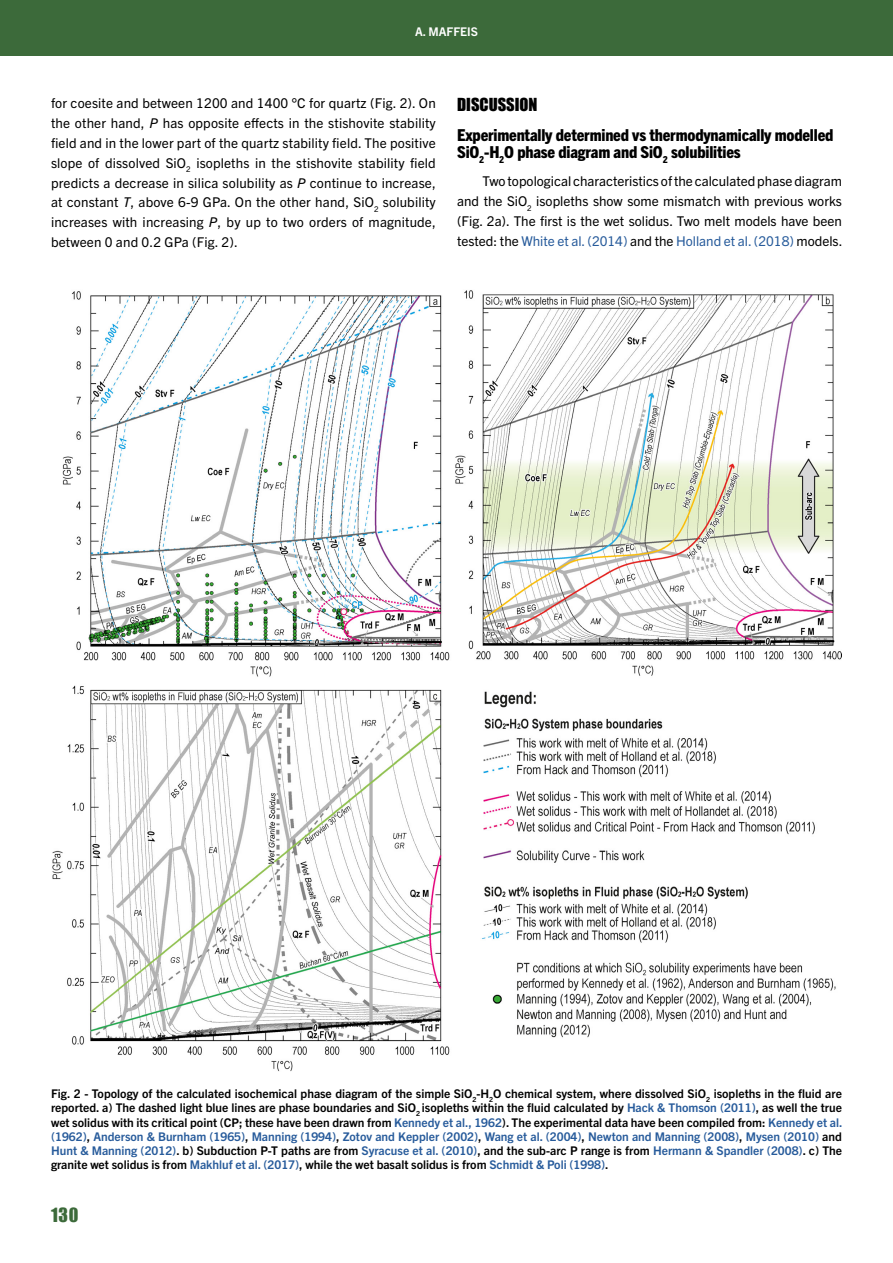
<style>
.page{position:relative;width:893px;height:1263px;background:#fff}
.page>*{position:absolute;margin:0;border:0;box-sizing:border-box;transform-origin:0 0}
.t1{font:18px "Impact";color:#3c6a3a}
.t2{font:800 condensed 16.5px/17px "Trade Gothic Next LT Pro";letter-spacing:-.01em;color:#000;scale:1.06 1}
.t3{font:16.5px "Impact";color:#000}
.t4{font:13.5px/19.8px "Trade Gothic Next LT Pro";color:#000;text-align:justify}
.t5{font:700 12px/14.2px "Trade Gothic Next LT Pro";color:#000;text-align:justify}
.t6{font:700 12px "Trade Gothic Next LT Pro";color:#fff}
.s1{font-style:italic}
.s2{color:#275b9b}
</style>
<div class="page">
<div style="left:0;top:0;width:893px;height:55px;background:#3c6a3a"></div>
<img style="left:52px;top:290px;width:790px;height:782px">
<p class="t6" style="left:415px;top:23px;width:64px">A. MAFFEIS</p>
<p class="t4" style="left:51px;top:93px;width:386px">for coesite and between 1200 and 1400 °C for quartz (Fig. 2). On the other hand, <span class="s1">P</span> has opposite effects in the stishovite stability field and in the lower part of the quartz stability field. The positive slope of dissolved SiO<sub>2</sub> isopleths in the stishovite stability field predicts a decrease in silica solubility as <span class="s1">P</span> continue to increase, at constant <span class="s1">T</span>, above 6-9 GPa. On the other hand, SiO<sub>2</sub> solubility increases with increasing <span class="s1">P</span>, by up to two orders of magnitude, between 0 and 0.2 GPa (Fig. 2).</p>
<h2 class="t3" style="left:457px;top:92px;width:82px">DISCUSSION</h2>
<h2 class="t2" style="left:457px;top:125px;width:357px">Experimentally determined vs thermodynamically modelled<br>SiO<sub>2</sub>-H<sub>2</sub>O phase diagram and SiO<sub>2</sub> solubilities</h2>
<p class="t4" style="left:457px;top:170px;width:387px;text-indent:26px">Two topological characteristics of the calculated phase diagram and the SiO<sub>2</sub> isopleths show some mismatch with previous works (Fig. 2a). The first is the wet solidus. Two melt models have been tested: the <span class="s2">White et al. (2014)</span> and the <span class="s2">Holland et al. (2018)</span> models.</p>
<p class="t5" style="left:51px;top:1086px;width:793px">Fig. 2 - Topology of the calculated isochemical phase diagram of the simple SiO<sub>2</sub>-H<sub>2</sub>O chemical system, where dissolved SiO<sub>2</sub> isopleths in the fluid are reported. a) The dashed light blue lines are phase boundaries and SiO<sub>2</sub> isopleths within the fluid calculated by <span class="s2">Hack &amp; Thomson (2011)</span>, as well the true wet solidus with its critical point (CP; these have been drawn from <span class="s2">Kennedy et al., 1962</span>). The experimental data have been compiled from: <span class="s2">Kennedy et al. (1962)</span>, <span class="s2">Anderson &amp; Burnham (1965)</span>, <span class="s2">Manning (1994)</span>, <span class="s2">Zotov and Keppler (2002)</span>, <span class="s2">Wang et al. (2004)</span>, <span class="s2">Newton and Manning (2008)</span>, <span class="s2">Mysen (2010)</span> and <span class="s2">Hunt &amp; Manning (2012)</span>. b) Subduction P-T paths are from <span class="s2">Syracuse et al. (2010)</span>, and the sub-arc P range is from <span class="s2">Hermann &amp; Spandler (2008)</span>. c) The granite wet solidus is from <span class="s2">Makhluf et al. (2017)</span>, while the wet basalt solidus is from <span class="s2">Schmidt &amp; Poli (1998)</span>.</p>
<h1 class="t1" style="left:51px;top:1201px;width:29px">130</h1>
</div>
